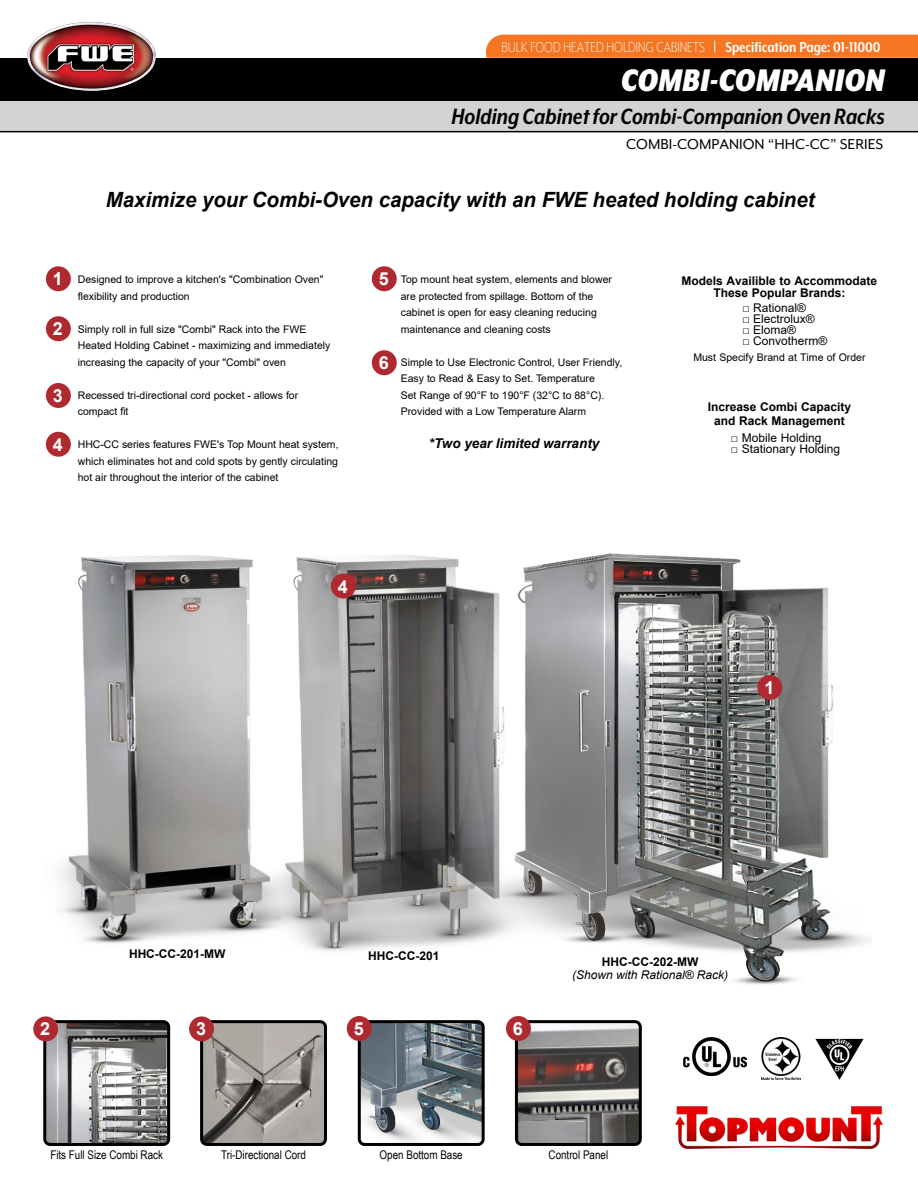
<style>
.page{position:relative;width:918px;height:1188px;background:#fff}
.page>*{position:absolute;margin:0;border:0;box-sizing:border-box;transform-origin:0 0}
.t1{font:italic 900 36px "Mr Eaves XL Mod Nar OT";color:#fff}
.t2{font:italic 700 25.5px "Mr Eaves XL Mod Nar OT";color:#000101}
.t3{font:italic 700 21px "Arial";color:#000}
.t4{font:700 18px "Arial";color:#fff}
.t5{font:300 16.5px "Mr Eaves XL Mod Nar OT";color:#fff}
.t6{font:16.5px "Mr Eaves Mod OT";color:#000}
.t7{font:italic 700 13.5px "Arial";color:#000}
.t8{font:700 12px/11.2px "Arial";color:#000;text-align:center}
.t9{font:12px "Arial";color:#000}
.t10{font:12px "Arial Narrow";color:#000}
.t11{font:italic 12px "Arial";color:#000}
.t12{font:10.5px/16.5px "Arial";color:#000}
.s1{font-weight:700}
</style>
<div class="page">
<img style="left:60px;top:553px;width:809px;height:432px">
<div style="left:46px;top:266px;width:25px;height:25px;background:#af2a30;border-radius:50%"></div>
<div style="left:46px;top:316px;width:25px;height:25px;background:#af2a30;border-radius:50%"></div>
<div style="left:46px;top:383px;width:25px;height:25px;background:#af2a30;border-radius:50%"></div>
<div style="left:46px;top:432px;width:25px;height:25px;background:#af2a30;border-radius:50%"></div>
<div style="left:372px;top:266px;width:25px;height:25px;background:#af2a30;border-radius:50%"></div>
<div style="left:757px;top:675px;width:25px;height:25px;background:#af2a30;border-radius:50%"></div>
<div style="left:331px;top:574px;width:25px;height:25px;background:#af2a30;border-radius:50%"></div>
<div style="left:372px;top:350px;width:25px;height:25px;background:#af2a30;border-radius:50%"></div>
<div style="left:0;top:100px;width:918px;height:31px;background:#d1d3d4"></div>
<div style="left:0;top:58px;width:918px;height:42px;background:#000"></div>
<hr style="left:0;top:131px;width:918px;height:1px;background:#000">
<img style="left:27px;top:22px;width:129px;height:69px">
<img style="left:27px;top:22px;width:129px;height:69px;border-radius:50%">
<div style="left:486px;top:35px;width:432px;height:23px;background:#f47522"></div>
<img style="left:204px;top:1024px;width:119px;height:118px">
<div style="left:200px;top:1020px;width:127px;height:126px;border:3px solid #000;border-radius:5px"></div>
<img style="left:362px;top:1024px;width:119px;height:118px">
<div style="left:358px;top:1020px;width:127px;height:126px;border:3px solid #000;border-radius:5px"></div>
<img style="left:519px;top:1024px;width:119px;height:118px">
<div style="left:515px;top:1020px;width:127px;height:126px;border:3px solid #000;border-radius:5px"></div>
<img style="left:675px;top:1106px;width:208px;height:44px">
<img style="left:761px;top:1037px;width:40px;height:43px">
<img style="left:684px;top:1038px;width:62px;height:38px">
<img style="left:815px;top:1039px;width:49px;height:41px">
<img style="left:47px;top:1024px;width:119px;height:118px">
<div style="left:43px;top:1020px;width:127px;height:126px;border:3px solid #000;border-radius:5px"></div>
<div style="left:33px;top:1016px;width:25px;height:25px;background:#af2a30;border-radius:50%"></div>
<div style="left:189px;top:1016px;width:25px;height:25px;background:#af2a30;border-radius:50%"></div>
<div style="left:347px;top:1016px;width:25px;height:25px;background:#af2a30;border-radius:50%"></div>
<div style="left:506px;top:1016px;width:25px;height:25px;background:#af2a30;border-radius:50%"></div>
<h3 class="t5" style="left:502px;top:39px;width:381px">BULK FOOD HEATED HOLDING CABINETS <span class="s1">Specification Page: 01-11000</span></h3>
<h1 class="t1" style="left:621px;top:62px;width:266px">COMBI-COMPANION</h1>
<h2 class="t2" style="left:452px;top:103px;width:435px">Holding Cabinet for Combi-Companion Oven Racks</h2>
<h3 class="t6" style="left:626px;top:135px;width:259px">COMBI-COMPANION “HHC-CC” SERIES</h3>
<h3 class="t3" style="left:106px;top:186px;width:710px">Maximize your Combi-Oven capacity with an FWE heated holding cabinet</h3>
<h3 class="t4" style="left:53px;top:266px;width:12px">1</h3>
<h3 class="t4" style="left:53px;top:316px;width:12px">2</h3>
<h3 class="t4" style="left:53px;top:383px;width:12px">3</h3>
<h3 class="t4" style="left:53px;top:432px;width:12px">4</h3>
<p class="t12" style="left:78px;top:271px;width:247px">Designed to improve a kitchen's "Combination Oven" flexibility and production</p>
<p class="t12" style="left:78px;top:321px;width:254px">Simply roll in full size "Combi" Rack into the FWE<br>Heated Holding Cabinet - maximizing and immediately increasing the capacity of your "Combi" oven</p>
<p class="t12" style="left:78px;top:387px;width:222px">Recessed tri-directional cord pocket - allows for compact fit</p>
<p class="t12" style="left:78px;top:436px;width:262px;text-align:justify">HHC-CC series features FWE's Top Mount heat system, which eliminates hot and cold spots by gently circulating hot air throughout the interior of the cabinet</p>
<h3 class="t4" style="left:379px;top:266px;width:12px">5</h3>
<h3 class="t4" style="left:379px;top:350px;width:12px">6</h3>
<p class="t12" style="left:401px;top:271px;width:213px">Top mount heat system, elements and blower are protected from spillage. Bottom of the cabinet is open for easy cleaning reducing maintenance and cleaning costs</p>
<p class="t12" style="left:401px;top:354px;width:223px">Simple to Use Electronic Control, User Friendly, Easy to Read &amp; Easy to Set. Temperature<br>Set Range of 90°F to 190°F (32°C to 88°C).<br>Provided with a Low Temperature Alarm</p>
<p class="t7" style="left:429px;top:434px;width:172px">*Two year limited warranty</p>
<p class="t8" style="left:682px;top:276px;width:197px">Models Availible to Accommodate<br>These Popular Brands:</p>
<p class="t9" style="left:742px;top:299px;width:65px">□ Rational®</p>
<p class="t9" style="left:742px;top:311px;width:74px">□ Electrolux®</p>
<p class="t9" style="left:742px;top:322px;width:55px">□ Eloma®</p>
<p class="t9" style="left:742px;top:333px;width:87px">□ Convotherm®</p>
<p class="t12" style="left:693px;top:349px;width:174px">Must Specify Brand at Time of Order</p>
<p class="t8" style="left:708px;top:400px;width:145px;line-height:13.5px">Increase Combi Capacity and Rack Management</p>
<p class="t9" style="left:731px;top:430px;width:92px">□ Mobile Holding</p>
<p class="t9" style="left:731px;top:441px;width:111px">□ Stationary Holding</p>
<h3 class="t4" style="left:338px;top:574px;width:12px">4</h3>
<h3 class="t4" style="left:764px;top:675px;width:12px">1</h3>
<p class="t8" style="left:129px;top:948px;width:98px">HHC-CC-201-MW</p>
<p class="t8" style="left:368px;top:950px;width:73px">HHC-CC-201</p>
<p class="t8" style="left:602px;top:956px;width:98px">HHC-CC-202-MW</p>
<p class="t11" style="left:572px;top:967px;width:158px">(Shown with Rational® Rack)</p>
<h3 class="t4" style="left:40px;top:1016px;width:12px">2</h3>
<h3 class="t4" style="left:196px;top:1016px;width:12px">3</h3>
<h3 class="t4" style="left:354px;top:1016px;width:12px">5</h3>
<h3 class="t4" style="left:513px;top:1016px;width:12px">6</h3>
<p class="t10" style="left:50px;top:1146px;width:114px">Fits Full Size Combi Rack</p>
<p class="t10" style="left:221px;top:1146px;width:86px">Tri-Directional Cord</p>
<p class="t10" style="left:380px;top:1146px;width:85px">Open Bottom Base</p>
<p class="t10" style="left:549px;top:1146px;width:61px">Control Panel</p>
</div>
